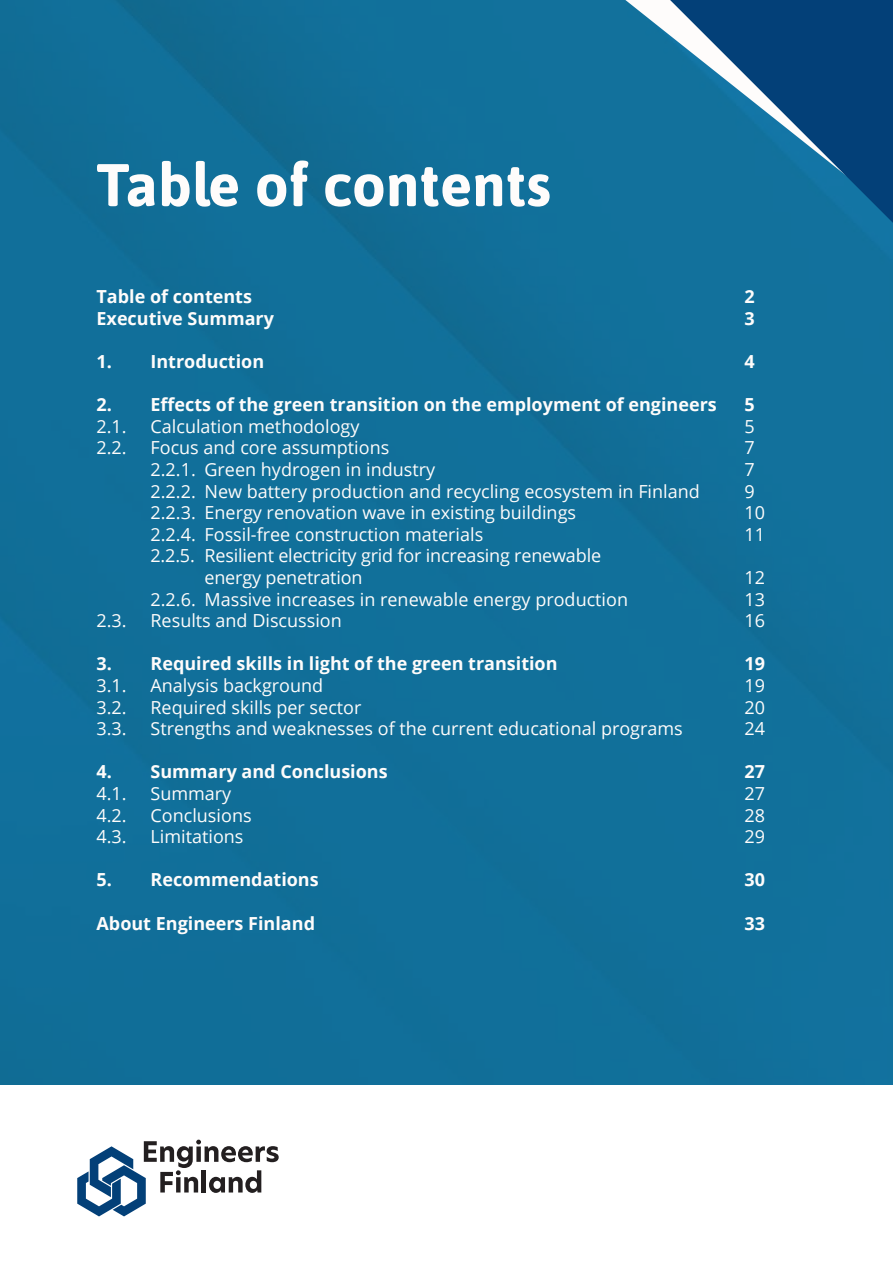
<style>
.page{position:relative;width:893px;height:1263px;background:#fff}
.page>*{position:absolute;margin:0;border:0;box-sizing:border-box;transform-origin:0 0}
.t1{font:60px "Asap";color:#fefcfb}
.t2{font:18px/21.6px "Open Sans";color:#fefcfb}
.t3{font:700 18px "Open Sans";color:#fefcfb}
</style>
<div class="page">
<div style="left:0;top:0;width:893px;height:1084px;background:#116f9a"></div>
<svg style="left:625px;top:0;width:45px;height:36px"></svg>
<svg style="left:670px;top:0;width:223px;height:223px"></svg>
<svg style="left:77px;top:1140px;width:202px;height:76px"></svg>
<h1 class="t1" style="left:97px;top:144px;width:456px">Table of contents</h1>
<p class="t3" style="left:97px;top:284px;width:157px">Table of contents</p>
<p class="t3" style="left:745px;top:284px;width:12px">2</p>
<p class="t3" style="left:97px;top:306px;width:179px">Executive Summary</p>
<p class="t3" style="left:745px;top:306px;width:12px">3</p>
<p class="t3" style="left:97px;top:349px;width:169px">1. Introduction</p>
<p class="t3" style="left:745px;top:349px;width:12px">4</p>
<p class="t3" style="left:97px;top:392px;width:622px">2. Effects of the green transition on the employment of engineers</p>
<p class="t3" style="left:745px;top:392px;width:12px">5</p>
<p class="t2" style="left:97px;top:415px;width:32px">2.1.</p>
<p class="t2" style="left:151px;top:415px;width:210px">Calculation methodology</p>
<p class="t2" style="left:745px;top:415px;width:12px">5</p>
<p class="t2" style="left:97px;top:437px;width:32px">2.2.</p>
<p class="t2" style="left:151px;top:437px;width:240px">Focus and core assumptions</p>
<p class="t2" style="left:745px;top:437px;width:12px">7</p>
<p class="t2" style="left:151px;top:458px;width:286px">2.2.1. Green hydrogen in industry</p>
<p class="t2" style="left:745px;top:458px;width:12px">7</p>
<p class="t2" style="left:151px;top:480px;width:551px">2.2.2. New battery production and recycling ecosystem in Finland</p>
<p class="t2" style="left:745px;top:480px;width:12px">9</p>
<p class="t2" style="left:151px;top:501px;width:427px">2.2.3. Energy renovation wave in existing buildings</p>
<p class="t2" style="left:745px;top:501px;width:22px">10</p>
<p class="t2" style="left:151px;top:523px;width:334px">2.2.4. Fossil-free construction materials</p>
<p class="t2" style="left:745px;top:523px;width:22px">11</p>
<p class="t2" style="left:205px;top:545px;width:398px;text-indent:-54px">2.2.5. Resilient electricity grid for increasing renewable energy penetration</p>
<p class="t2" style="left:745px;top:566px;width:22px">12</p>
<p class="t2" style="left:151px;top:588px;width:479px">2.2.6. Massive increases in renewable energy production</p>
<p class="t2" style="left:745px;top:588px;width:22px">13</p>
<p class="t2" style="left:97px;top:609px;width:32px">2.3.</p>
<p class="t2" style="left:151px;top:609px;width:193px">Results and Discussion</p>
<p class="t2" style="left:745px;top:609px;width:22px">16</p>
<p class="t3" style="left:97px;top:651px;width:463px">3. Required skills in light of the green transition</p>
<p class="t3" style="left:745px;top:651px;width:22px">19</p>
<p class="t2" style="left:97px;top:674px;width:32px">3.1.</p>
<p class="t2" style="left:151px;top:674px;width:174px">Analysis background</p>
<p class="t2" style="left:745px;top:674px;width:22px">19</p>
<p class="t2" style="left:97px;top:696px;width:32px">3.2.</p>
<p class="t2" style="left:151px;top:696px;width:212px">Required skills per sector</p>
<p class="t2" style="left:745px;top:696px;width:22px">20</p>
<p class="t2" style="left:97px;top:717px;width:32px">3.3.</p>
<p class="t2" style="left:151px;top:717px;width:534px">Strengths and weaknesses of the current educational programs</p>
<p class="t2" style="left:745px;top:717px;width:22px">24</p>
<p class="t3" style="left:97px;top:759px;width:293px">4. Summary and Conclusions</p>
<p class="t3" style="left:745px;top:759px;width:22px">27</p>
<p class="t2" style="left:97px;top:782px;width:32px">4.1.</p>
<p class="t2" style="left:151px;top:782px;width:82px">Summary</p>
<p class="t2" style="left:745px;top:782px;width:22px">27</p>
<p class="t2" style="left:97px;top:804px;width:32px">4.2.</p>
<p class="t2" style="left:151px;top:804px;width:103px">Conclusions</p>
<p class="t2" style="left:745px;top:804px;width:22px">28</p>
<p class="t2" style="left:97px;top:825px;width:32px">4.3.</p>
<p class="t2" style="left:151px;top:825px;width:94px">Limitations</p>
<p class="t2" style="left:745px;top:825px;width:22px">29</p>
<p class="t3" style="left:97px;top:867px;width:224px">5. Recommendations</p>
<p class="t3" style="left:745px;top:867px;width:22px">30</p>
<p class="t3" style="left:97px;top:910px;width:220px">About Engineers Finland</p>
<p class="t3" style="left:745px;top:910px;width:22px">33</p>
</div>
